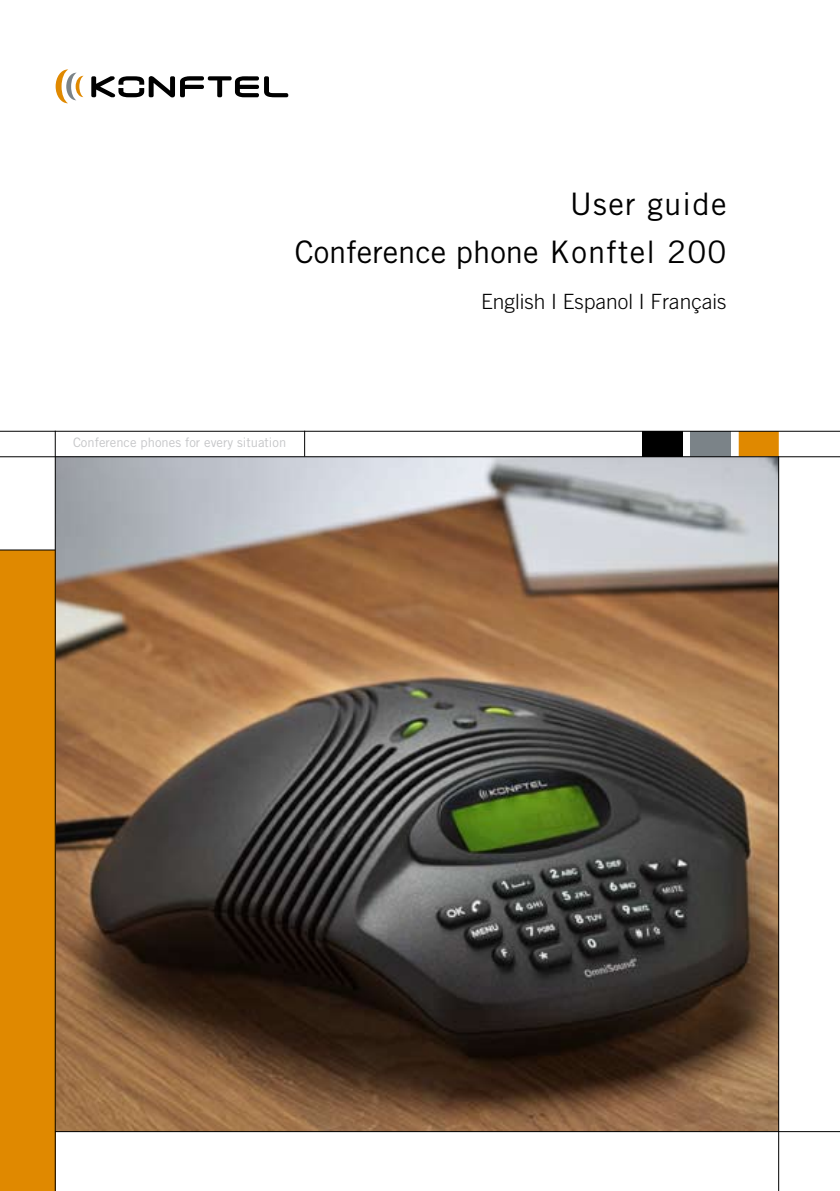
<style>
.page{position:relative;width:840px;height:1191px;background:#fff}
.page>*{position:absolute;margin:0;border:0;box-sizing:border-box;transform-origin:0 0}
.t1{font:31px/48.6px "Trade Gothic";letter-spacing:.04em;color:#000;text-align:right}
.t2{font:300 21px "Trade Gothic";color:#000}
.t3{font:13px "Trade Gothic";color:#c5c6c8}
</style>
<div class="page">
<img style="left:56px;top:457px;width:721px;height:674px">
<svg style="left:91px;top:76px;width:197px;height:21px"></svg>
<svg style="left:56px;top:69px;width:28px;height:34px"></svg>
<div style="left:739px;top:432px;width:38px;height:23px;background:#e08900"></div>
<div style="left:738px;top:431px;width:40px;height:25px;border:2px solid #e08900"></div>
<div style="left:690px;top:431px;width:40px;height:25px;background:#7b8388"></div>
<div style="left:642px;top:431px;width:40px;height:25px;background:#000"></div>
<svg style="left:304px;top:432px;width:1px;height:24px"></svg>
<div style="left:0;top:550px;width:55px;height:641px;background:#e08900"></div>
<hr style="left:0;top:549px;width:55px;height:1px;background:#000">
<hr style="left:0;top:431px;width:839px;height:1px;background:#000">
<hr style="left:0;top:456px;width:839px;height:1px;background:#000">
<hr style="left:777px;top:456px;width:1px;height:735px;background:#000">
<hr style="left:55px;top:1131px;width:784px;height:1px;background:#000">
<hr style="left:55px;top:431px;width:1px;height:760px;background:#000">
<p class="t1" style="left:294px;top:179px;width:433px">User guide<br>Conference phone Konftel 200</p>
<p class="t2" style="left:481px;top:289px;width:247px">English I Espanol I Français</p>
<p class="t3" style="left:73px;top:435px;width:215px">Conference phones for every situation</p>
</div>
